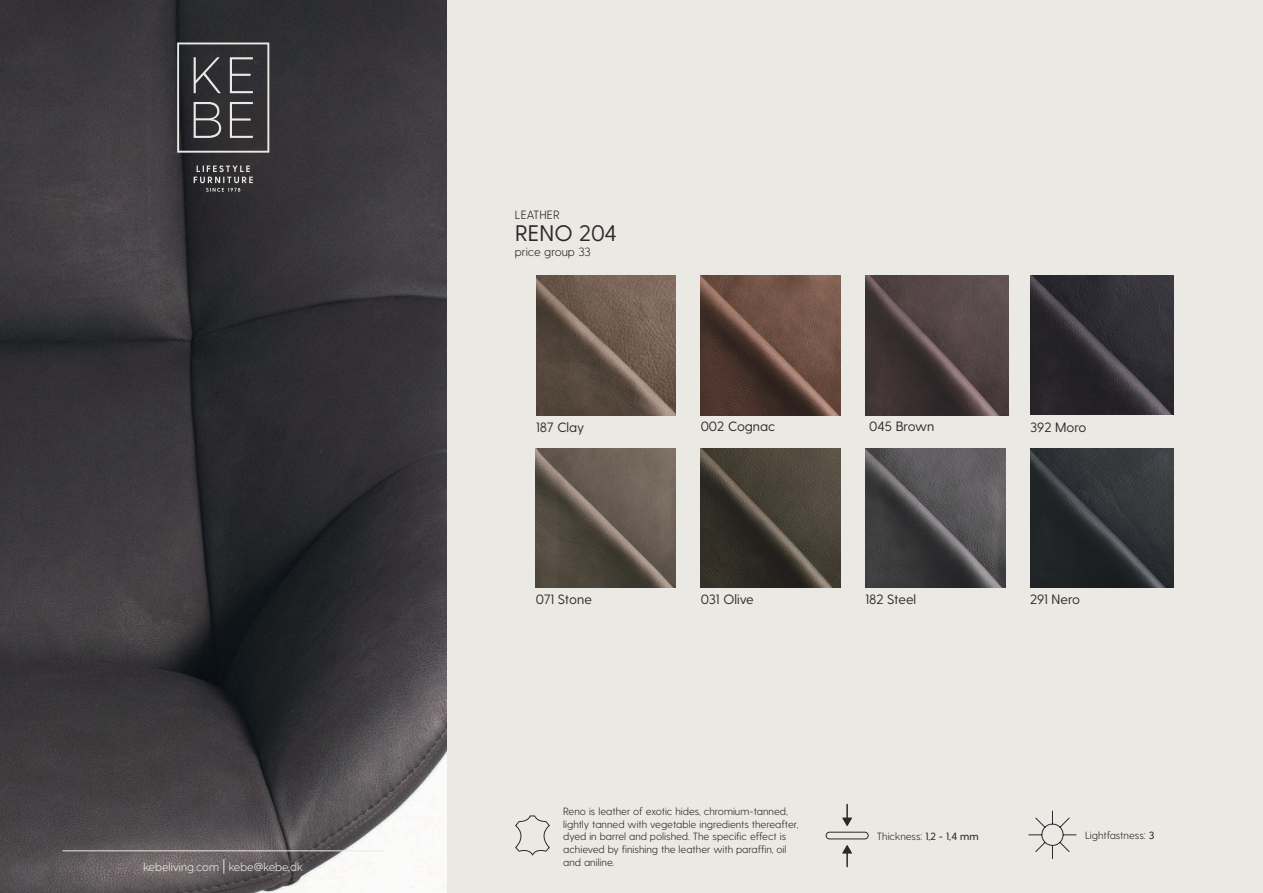
<style>
.page{position:relative;width:1263px;height:893px;background:#ebe9e3}
.page>*{position:absolute;margin:0;border:0;box-sizing:border-box;transform-origin:0 0}
.t1{font:22.5px "Greycliff CF";letter-spacing:.01em;color:#2b292a}
.t2{font:13.5px "Greycliff CF";color:#2b292a}
.t3{font:300 12px "Greycliff CF";color:#2b292a}
.t4{font:300 11.7px "Greycliff CF";color:#ebe9e3}
.t5{font:300 10.5px/12.6px "Greycliff CF";color:#2b292a}
.s1{font-size:14.7px}
.s2{font-weight:500}
</style>
<div class="page">
<img style="left:536px;top:448px;width:139px;height:140px">
<img style="left:1030px;top:448px;width:144px;height:140px">
<img style="left:701px;top:276px;width:139px;height:139px">
<img style="left:865px;top:276px;width:143px;height:139px">
<img style="left:701px;top:448px;width:139px;height:140px">
<img style="left:865px;top:448px;width:140px;height:140px">
<img style="left:536px;top:276px;width:140px;height:139px">
<img style="left:1030px;top:276px;width:144px;height:138px">
<img style="left:0;top:0;width:446px;height:893px">
<svg style="left:1028px;top:810px;width:49px;height:49px"></svg>
<svg style="left:515px;top:815px;width:35px;height:41px"></svg>
<div style="left:826px;top:832px;width:42px;height:7px;border:1px solid #2b292a;border-radius:3px"></div>
<svg style="left:842px;top:804px;width:10px;height:22px"></svg>
<svg style="left:842px;top:845px;width:10px;height:22px"></svg>
<svg style="left:177px;top:43px;width:92px;height:110px;background:#48484a"></svg>
<svg style="left:194px;top:165px;width:59px;height:27px;background:#4f4e4f"></svg>
<hr style="left:63px;top:850px;width:321px;height:1px;background:#ebe9e3">
<p class="t4" style="left:143px;top:861px;width:161px">kebeliving.com <span class="s1">|</span> kebe@kebe.dk</p>
<p class="t3" style="left:515px;top:210px;width:46px">LEATHER</p>
<h1 class="t1" style="left:515px;top:223px;width:103px">RENO 204</h1>
<p class="t3" style="left:515px;top:246px;width:77px">price group 33</p>
<p class="t2" style="left:536px;top:421px;width:50px">187 Clay</p>
<p class="t2" style="left:536px;top:593px;width:58px">071 Stone</p>
<p class="t2" style="left:701px;top:421px;width:76px">002 Cognac</p>
<p class="t2" style="left:869px;top:421px;width:67px">045 Brown</p>
<p class="t2" style="left:701px;top:593px;width:55px">031 Olive</p>
<p class="t2" style="left:865px;top:593px;width:52px">182 Steel</p>
<p class="t2" style="left:1030px;top:421px;width:58px">392 Moro</p>
<p class="t2" style="left:1030px;top:593px;width:51px">291 Nero</p>
<p class="t5" style="left:563px;top:806px;width:237px">Reno is leather of exotic hides, chromium-tanned, lightly tanned with vegetable ingredients thereafter, dyed in barrel and polished. The specific effect is achieved by finishing the leather with paraffin, oil and aniline.</p>
<p class="t5" style="left:877px;top:830px;width:103px">Thickness: <span class="s2">1,2 - 1,4 mm</span></p>
<p class="t5" style="left:1085px;top:830px;width:71px">Lightfastness: <span class="s2">3</span></p>
</div>
